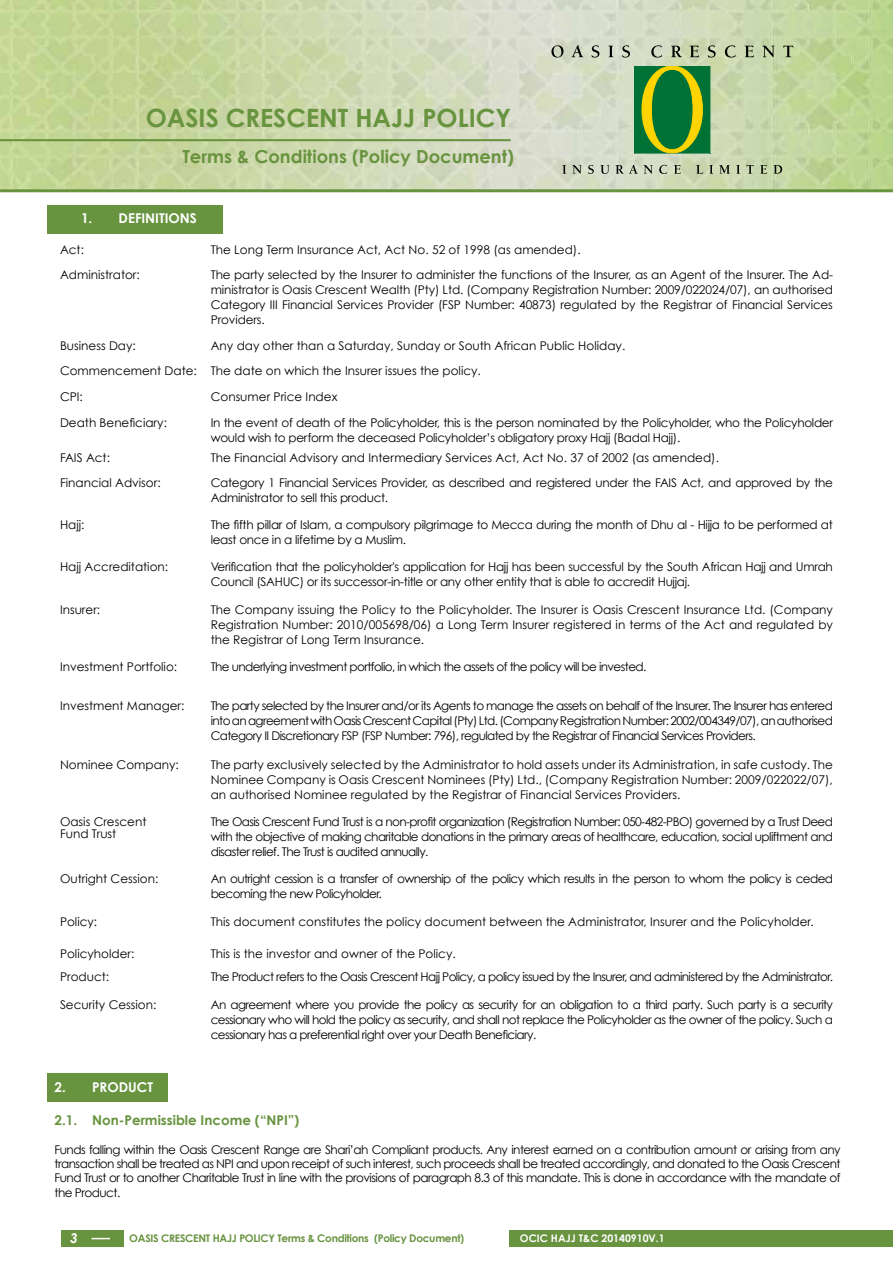
<style>
.page{position:relative;width:893px;height:1263px;background:#fff}
.page>*{position:absolute;margin:0;border:0;box-sizing:border-box;transform-origin:0 0}
.t1{font:700 25.2px "Century Gothic";color:#68933f}
.t2{font:700 18px "Century Gothic";color:#68933f}
.t3{font:700 13.5px "Century Gothic";color:#68933f}
.t4{font:700 13.5px "Century Gothic";color:#fff}
.t5{font:italic 700 13.5px "Century Gothic";color:#fff}
.t6{font:12px/15px "Century Gothic";letter-spacing:-.025em;color:#000;text-align:justify}
.t7{font:12px/25.7px "Century Gothic";color:#000}
.t8{font:12px/15px "Century Gothic";letter-spacing:-.05em;color:#000}
.t9{font:700 10.5px "Century Gothic";letter-spacing:-.025em;color:#68933f}
.t10{font:700 10.5px "Century Gothic";color:#fff}
</style>
<div class="page">
<img style="left:0;top:0;width:893px;height:189px">
<div style="left:61px;top:1230px;width:63px;height:17px;background:#68933f"></div>
<svg style="left:92px;top:1238px;width:18px;height:1px"></svg>
<div style="left:510px;top:1230px;width:383px;height:17px;background:#68933f"></div>
<hr style="left:0;top:139px;width:511px;height:2px;background:#68933f">
<hr style="left:0;top:189px;width:893px;height:3px;background:#68933f">
<svg style="left:634px;top:66px;width:76px;height:87px;background:#408a28"></svg>
<svg style="left:551px;top:45px;width:12px;height:13px"></svg>
<svg style="left:572px;top:45px;width:11px;height:12px"></svg>
<svg style="left:592px;top:45px;width:7px;height:13px"></svg>
<svg style="left:608px;top:46px;width:5px;height:11px"></svg>
<svg style="left:622px;top:45px;width:8px;height:13px"></svg>
<svg style="left:651px;top:45px;width:11px;height:13px"></svg>
<svg style="left:671px;top:46px;width:11px;height:11px"></svg>
<svg style="left:690px;top:46px;width:9px;height:11px"></svg>
<svg style="left:708px;top:45px;width:8px;height:13px"></svg>
<svg style="left:725px;top:45px;width:10px;height:13px"></svg>
<svg style="left:745px;top:46px;width:9px;height:11px"></svg>
<svg style="left:762px;top:46px;width:12px;height:11px"></svg>
<svg style="left:783px;top:46px;width:10px;height:11px"></svg>
<svg style="left:562px;top:165px;width:4px;height:9px"></svg>
<svg style="left:572px;top:165px;width:9px;height:9px"></svg>
<svg style="left:588px;top:165px;width:6px;height:9px"></svg>
<svg style="left:600px;top:165px;width:9px;height:9px"></svg>
<svg style="left:615px;top:165px;width:23px;height:9px"></svg>
<svg style="left:644px;top:165px;width:9px;height:9px"></svg>
<svg style="left:659px;top:165px;width:8px;height:9px"></svg>
<svg style="left:674px;top:165px;width:7px;height:9px"></svg>
<svg style="left:696px;top:165px;width:7px;height:9px"></svg>
<svg style="left:709px;top:165px;width:4px;height:9px"></svg>
<svg style="left:719px;top:165px;width:11px;height:9px"></svg>
<svg style="left:736px;top:165px;width:4px;height:9px"></svg>
<svg style="left:746px;top:165px;width:8px;height:9px"></svg>
<svg style="left:760px;top:165px;width:7px;height:9px"></svg>
<svg style="left:773px;top:165px;width:9px;height:9px"></svg>
<div style="left:47px;top:205px;width:176px;height:28px;background:#68933f"></div>
<div style="left:47px;top:1074px;width:121px;height:28px;background:#68933f"></div>
<h1 class="t1" style="left:146px;top:102px;width:367px">OASIS CRESCENT HAJJ POLICY</h1>
<h2 class="t2" style="left:182px;top:145px;width:333px">Terms &amp; Conditions (Policy Document)</h2>
<p class="t4" style="left:81px;top:210px;width:117px">1. DEFINITIONS</p>
<p class="t6" style="left:60px;top:242px;width:26px">Act:</p>
<p class="t7" style="left:211px;top:237px;width:371px">The Long Term Insurance Act, Act No. 52 of 1998 (as amended).</p>
<p class="t7" style="left:60px;top:262px;width:81px">Administrator:</p>
<p class="t6" style="left:211px;top:267px;width:624px">The party selected by the Insurer to administer the functions of the Insurer, as an Agent of the Insurer. The Ad&shy;ministrator is Oasis Crescent Wealth (Pty) Ltd. (Company Registration Number: 2009/022024/07), an authorised Category III Financial Services Provider (FSP Number: 40873) regulated by the Registrar of Financial Services Providers.</p>
<p class="t7" style="left:60px;top:332px;width:77px">Business Day:</p>
<p class="t7" style="left:60px;top:332px;width:567px;text-indent:151px">Any day other than a Saturday, Sunday or South African Public Holiday.<br>Commencement Date: The date on which the Insurer issues the policy.<br>CPI:</p>
<p class="t7" style="left:211px;top:383px;width:128px">Consumer Price Index</p>
<p class="t7" style="left:60px;top:409px;width:109px">Death Beneficiary:</p>
<p class="t6" style="left:211px;top:415px;width:624px">In the event of death of the Policyholder, this is the person nominated by the Policyholder, who the Policyholder would wish to perform the deceased Policyholder’s obligatory proxy Hajj (Badal Hajj).</p>
<p class="t6" style="left:60px;top:450px;width:52px">FAIS Act:</p>
<p class="t7" style="left:211px;top:445px;width:510px">The Financial Advisory and Intermediary Services Act, Act No. 37 of 2002 (as amended).</p>
<p class="t7" style="left:60px;top:470px;width:102px">Financial Advisor:</p>
<p class="t6" style="left:211px;top:475px;width:624px">Category 1 Financial Services Provider, as described and registered under the FAIS Act, and approved by the<br>Administrator to sell this product.</p>
<p class="t6" style="left:60px;top:517px;width:26px">Hajj:</p>
<p class="t6" style="left:211px;top:517px;width:624px">The fifth pillar of Islam, a compulsory pilgrimage to Mecca during the month of Dhu al - Hijja to be performed at least once in a lifetime by a Muslim.</p>
<p class="t7" style="left:60px;top:554px;width:110px">Hajj Accreditation:</p>
<p class="t6" style="left:211px;top:559px;width:624px">Verification that the policyholder's application for Hajj has been successful by the South African Hajj and Umrah<br>Council (SAHUC) or its successor-in-title or any other entity that is able to accredit Hujjaj.</p>
<p class="t7" style="left:60px;top:597px;width:42px">Insurer:</p>
<p class="t6" style="left:211px;top:602px;width:624px">The Company issuing the Policy to the Policyholder. The Insurer is Oasis Crescent Insurance Ltd. (Company Registration Number: 2010/005698/06) a Long Term Insurer registered in terms of the Act and regulated by the Registrar of Long Term Insurance.</p>
<p class="t7" style="left:60px;top:654px;width:119px">Investment Portfolio:</p>
<p class="t8" style="left:211px;top:659px;width:437px">The underlying investment portfolio, in which the assets of the policy will be invested.</p>
<p class="t7" style="left:60px;top:693px;width:126px">Investment Manager:</p>
<p class="t6" style="left:211px;top:698px;width:624px">The party selected by the Insurer and/or its Agents to manage the assets on behalf of the Insurer. The Insurer has entered into an agreement with Oasis Crescent Capital (Pty) Ltd. (Company Registration Number: 2002/004349/07), an authorised Category II Discretionary FSP (FSP Number: 796), regulated by the Registrar of Financial Services Providers.</p>
<p class="t7" style="left:60px;top:752px;width:120px">Nominee Company:</p>
<p class="t6" style="left:211px;top:757px;width:624px">The party exclusively selected by the Administrator to hold assets under its Administration, in safe custody. The Nominee Company is Oasis Crescent Nominees (Pty) Ltd., (Company Registration Number: 2009/022022/07), an authorised Nominee regulated by the Registrar of Financial Services Providers.</p>
<p class="t7" style="left:60px;top:816px;width:88px;line-height:12px">Oasis Crescent<br>Fund Trust</p>
<p class="t6" style="left:211px;top:814px;width:624px">The Oasis Crescent Fund Trust is a non-profit organization (Registration Number: 050-482-PBO) governed by a Trust Deed with the objective of making charitable donations in the primary areas of healthcare, education, social upliftment and disaster relief. The Trust is audited annually.</p>
<p class="t7" style="left:60px;top:865px;width:100px">Outright Cession:</p>
<p class="t8" style="left:211px;top:870px;width:624px">An outright cession is a transfer of ownership of the policy which results in the person to whom the policy is ceded becoming the new Policyholder.</p>
<p class="t6" style="left:60px;top:914px;width:39px">Policy:</p>
<p class="t7" style="left:211px;top:909px;width:604px">This document constitutes the policy document between the Administrator, Insurer and the Policyholder.</p>
<p class="t7" style="left:60px;top:940px;width:76px">Policyholder:</p>
<p class="t7" style="left:211px;top:940px;width:247px">This is the investor and owner of the Policy.</p>
<p class="t7" style="left:60px;top:964px;width:51px">Product:</p>
<p class="t8" style="left:211px;top:969px;width:624px">The Product refers to the Oasis Crescent Hajj Policy, a policy issued by the Insurer, and administered by the Administrator.</p>
<p class="t7" style="left:60px;top:991px;width:98px">Security Cession:</p>
<p class="t6" style="left:211px;top:996px;width:624px">An agreement where you provide the policy as security for an obligation to a third party. Such party is a security cessionary who will hold the policy as security, and shall not replace the Policyholder as the owner of the policy. Such a cessionary has a preferential right over your Death Beneficiary.</p>
<p class="t4" style="left:55px;top:1079px;width:100px">2. PRODUCT</p>
<p class="t3" style="left:55px;top:1111px;width:246px">2.1. Non-Permissible Income (“NPI”)</p>
<p class="t6" style="left:55px;top:1142px;width:788px;line-height:14.4px">Funds falling within the Oasis Crescent Range are Shari’ah Compliant products. Any interest earned on a contribution amount or arising from any transaction shall be treated as NPI and upon receipt of such interest, such proceeds shall be treated accordingly, and donated to the Oasis Crescent Fund Trust or to another Charitable Trust in line with the provisions of paragraph 8.3 of this mandate. This is done in accordance with the mandate of the Product.</p>
<p class="t5" style="left:70px;top:1229px;width:9px">3</p>
<p class="t9" style="left:129px;top:1232px;width:337px">OASIS CRESCENT HAJJ POLICY Terms &amp; Conditions (Policy Document)</p>
<p class="t10" style="left:520px;top:1232px;width:146px">OCIC HAJJ T&amp;C 20140910V.1</p>
</div>
